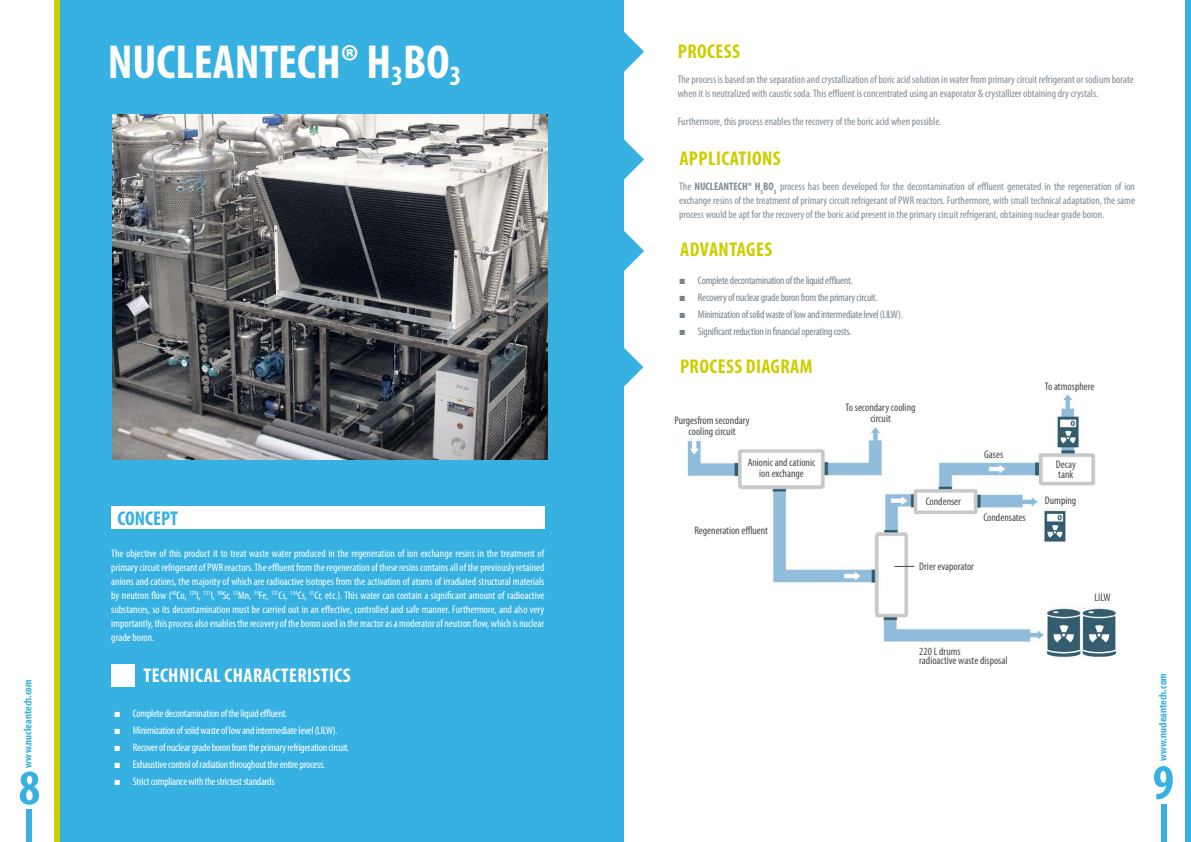
<style>
.page{position:relative;width:1191px;height:842px;background:#fff}
.page>*{position:absolute;margin:0;border:0;box-sizing:border-box;transform-origin:0 0}
.t1{font:700 condensed 50px "Myriad Pro";color:#36b1e1}
.t2{font:700 condensed 48px "Myriad Pro";color:#fff}
.t3{font:700 condensed 20px "Myriad Pro";letter-spacing:.02em;color:#cdce00}
.t4{font:700 condensed 20px "Myriad Pro";letter-spacing:.02em;color:#fff}
.t5{font:700 condensed 20px "Myriad Pro";color:#36b1e1}
.t6{font:condensed 11px/14px "Myriad Pro";letter-spacing:-.02em;color:#fff;text-align:justify}
.t7{font:condensed 11px/14px "Myriad Pro";color:#808b94}
.t8{font:condensed 11px/11px "Myriad Pro";color:#4a4a4a;text-align:center}
.t9{font:condensed 11px "Myriad Pro";letter-spacing:-.02em;color:#78838d}
.t10{font:700 condensed 11px "Myriad Pro";color:#36b1e1}
.s1{font-family:"Arial Narrow";font-stretch:normal}
.s2{font-weight:700}
</style>
<div class="page">
<div style="left:57px;top:0;width:567px;height:842px;background:#36b1e1"></div>
<div style="left:111px;top:507px;width:433px;height:22px;background:#fff"></div>
<div style="left:111px;top:664px;width:24px;height:22px;background:#fff"></div>
<div style="left:26px;top:810px;width:6px;height:32px;background:#36b1e1"></div>
<img style="left:112px;top:114px;width:435px;height:345px">
<svg style="left:624px;top:31px;width:20px;height:41px"></svg>
<svg style="left:624px;top:139px;width:20px;height:41px"></svg>
<svg style="left:624px;top:231px;width:20px;height:40px"></svg>
<svg style="left:624px;top:348px;width:19px;height:39px"></svg>
<div style="left:1161px;top:804px;width:5px;height:38px;background:#36b1e1"></div>
<div style="left:1185px;top:0;width:6px;height:842px;background:#36b1e1"></div>
<div style="left:54px;top:0;width:6px;height:842px;background:#cdce00"></div>
<img style="left:687px;top:395px;width:429px;height:264px">
<svg style="left:894px;top:566px;width:20px;height:1px"></svg>
<h2 class="t2" style="left:108px;top:36px;width:355px">NUCLEANTECH® H<sub>3</sub>BO<sub>3</sub></h2>
<p class="t10" style="left:22px;top:767px;width:90px;rotate:-90deg">www.nucleantech.com</p>
<h1 class="t1" style="left:19px;top:760px;width:23px">8</h1>
<h3 class="t5" style="left:118px;top:507px;width:62px">CONCEPT</h3>
<p class="t6" style="left:111px;top:546px;width:435px">The objective of this product it to treat waste water produced in the regeneration of ion exchange resins in the treatment of primary circuit refrigerant of PWR reactors. The effluent from the regeneration of these resins contains all of the previously retained anions and cations, the majority of which are radioactive isotopes from the activation of atoms of irradiated structural materials by neutron flow (<sup>60</sup>Co, <sup>129</sup>I, <sup>131</sup>I, <sup>90</sup>Sr, <sup>55</sup>Mn, <sup>59</sup>Fe, <sup>137</sup>Cs, <sup>134</sup>Cs, <sup>51</sup>Cr, etc.). This water can contain a significant amount of radioactive substances, so its decontamination must be carried out in an effective, controlled and safe manner. Furthermore, and also very importantly, this process also enables the recovery of the boron used in the reactor as a moderator of neutron flow, which is nuclear grade boron.</p>
<h3 class="t4" style="left:143px;top:664px;width:209px">TECHNICAL CHARACTERISTICS</h3>
<p class="t6" style="left:115px;top:706px;width:174px"><span class="s1">■</span> Complete decontamination of the liquid effluent.</p>
<p class="t6" style="left:115px;top:723px;width:224px"><span class="s1">■</span> Minimization of solid waste of low and intermediate level (LILW).</p>
<p class="t6" style="left:115px;top:740px;width:236px"><span class="s1">■</span> Recover of nuclear grade boron from the primary refrigeration circuit.</p>
<p class="t6" style="left:115px;top:757px;width:212px"><span class="s1">■</span> Exhaustive control of radiation throughout the entire process.</p>
<p class="t6" style="left:115px;top:774px;width:161px"><span class="s1">■</span> Strict compliance with the strictest standards</p>
<h3 class="t3" style="left:678px;top:41px;width:64px">PROCESS</h3>
<p class="t7" style="left:677px;top:72px;width:457px">The process is based on the separation and crystallization of boric acid solution in water from primary circuit refrigerant or sodium borate when it is neutralized with caustic soda. This effluent is concentrated using an evaporator &amp; crystallizer obtaining dry crystals.</p>
<p class="t7" style="left:677px;top:114px;width:265px">Furthermore, this process enables the recovery of the boric acid when possible.</p>
<h3 class="t3" style="left:679px;top:148px;width:103px">APPLICATIONS</h3>
<p class="t7" style="left:679px;top:179px;width:457px;text-align:justify">The <span class="s2">NUCLEANTECH® H</span><sub>3</sub><span class="s2">BO</span><sub>3</sub> process has been developed for the decontamination of effluent generated in the regeneration of ion exchange resins of the treatment of primary circuit refrigerant of PWR reactors. Furthermore, with small technical adaptation, the same process would be apt for the recovery of the boric acid present in the primary circuit refrigerant, obtaining nuclear grade boron.</p>
<h3 class="t3" style="left:680px;top:239px;width:93px">ADVANTAGES</h3>
<p class="t9" style="left:680px;top:274px;width:174px"><span class="s1">■</span> Complete decontamination of the liquid effluent.</p>
<p class="t9" style="left:680px;top:291px;width:199px"><span class="s1">■</span> Recovery of nuclear grade boron from the primary circuit.</p>
<p class="t9" style="left:680px;top:308px;width:224px"><span class="s1">■</span> Minimization of solid waste of low and intermediate level (LILW).</p>
<p class="t9" style="left:680px;top:325px;width:173px"><span class="s1">■</span> Significant reduction in financial operating costs.</p>
<h3 class="t3" style="left:680px;top:355px;width:134px">PROCESS DIAGRAM</h3>
<p class="t8" style="left:674px;top:415px;width:76px">Purgesfrom secondary cooling circuit</p>
<p class="t8" style="left:747px;top:457px;width:69px">Anionic and cationic ion exchange</p>
<p class="t8" style="left:694px;top:524px;width:75px">Regeneration effluent</p>
<p class="t8" style="left:845px;top:402px;width:71px">To secondary cooling circuit</p>
<p class="t8" style="left:925px;top:495px;width:37px">Condenser</p>
<p class="t8" style="left:984px;top:449px;width:21px">Gases</p>
<p class="t8" style="left:983px;top:511px;width:44px">Condensates</p>
<p class="t8" style="left:919px;top:561px;width:56px">Drier evaporator</p>
<p class="t8" style="left:919px;top:647px;width:90px;line-height:9px;text-align:left">220 L drums<br>radioactive waste disposal</p>
<p class="t8" style="left:1045px;top:380px;width:51px">To atmosphere</p>
<p class="t8" style="left:1055px;top:459px;width:22px;line-height:10px;text-align:left">Decay tank</p>
<p class="t8" style="left:1045px;top:495px;width:33px">Dumping</p>
<p class="t8" style="left:1094px;top:592px;width:18px">LILW</p>
<p class="t10" style="left:1156px;top:761px;width:90px;rotate:-90deg">www.nucleantech.com</p>
<h1 class="t1" style="left:1152px;top:755px;width:23px">9</h1>
</div>
